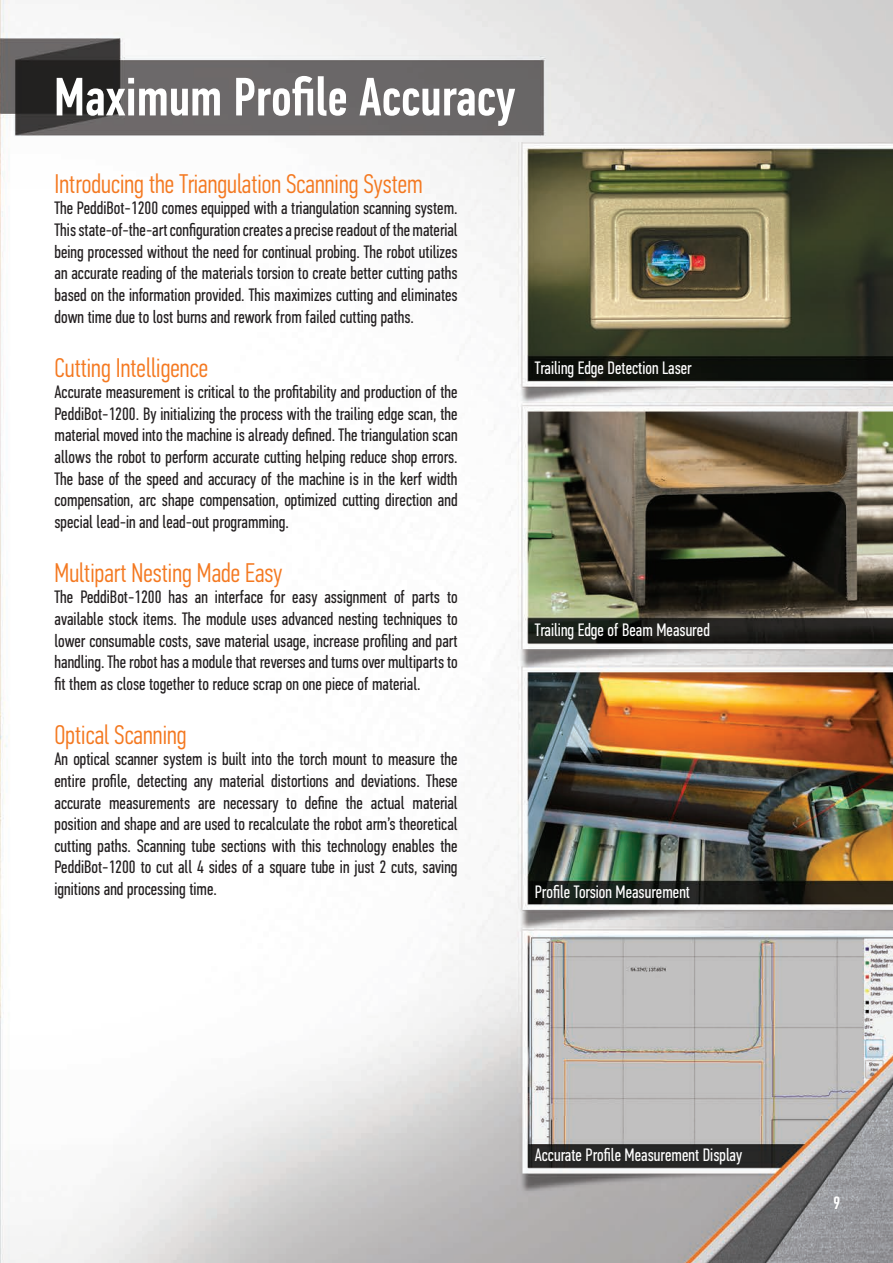
<style>
.page{position:relative;width:893px;height:1263px;background:#fff}
.page>*{position:absolute;margin:0;border:0;box-sizing:border-box;transform-origin:0 0}
.t1{font:500 54px "PF Din Text Comp Pro";color:#fff}
.t2{font:300 27px "PF Din Text Comp Pro";color:#f47921}
.t3{font:18px/21.6px "PF Din Text Comp Pro";color:#231f20;text-align:justify}
.t4{font:18px "PF Din Text Comp Pro";color:#fff}
.t5{font:500 18px "PF Din Text Comp Pro";color:#fff}
</style>
<div class="page">
<img style="left:0;top:0;width:893px;height:1263px">
<p class="t1" style="left:54px;top:66px;width:463px">Maximum Profile Accuracy</p>
<p class="t2" style="left:55px;top:168px;width:370px">Introducing the Triangulation Scanning System</p>
<p class="t3" style="left:55px;top:198px;width:405px">The PeddiBot-1200 comes equipped with a triangulation scanning system.<br>This state-of-the-art configuration creates a precise readout of the material being processed without the need for continual probing. The robot utilizes an accurate reading of the materials torsion to create better cutting paths based on the information provided. This maximizes cutting and eliminates down time due to lost burns and rework from failed cutting paths.</p>
<p class="t2" style="left:55px;top:352px;width:155px">Cutting Intelligence</p>
<p class="t3" style="left:55px;top:381px;width:405px">Accurate measurement is critical to the profitability and production of the PeddiBot-1200. By initializing the process with the trailing edge scan, the material moved into the machine is already defined. The triangulation scan allows the robot to perform accurate cutting helping reduce shop errors.<br>The base of the speed and accuracy of the machine is in the kerf width compensation, arc shape compensation, optimized cutting direction and special lead-in and lead-out programming.</p>
<p class="t2" style="left:55px;top:557px;width:229px">Multipart Nesting Made Easy</p>
<p class="t3" style="left:55px;top:587px;width:405px">The PeddiBot-1200 has an interface for easy assignment of parts to available stock items. The module uses advanced nesting techniques to lower consumable costs, save material usage, increase profiling and part handling. The robot has a module that reverses and turns over multiparts to fit them as close together to reduce scrap on one piece of material.</p>
<p class="t2" style="left:55px;top:719px;width:134px">Optical Scanning</p>
<p class="t3" style="left:55px;top:749px;width:405px">An optical scanner system is built into the torch mount to measure the entire profile, detecting any material distortions and deviations. These accurate measurements are necessary to define the actual material position and shape and are used to recalculate the robot arm’s theoretical cutting paths. Scanning tube sections with this technology enables the PeddiBot-1200 to cut all 4 sides of a square tube in just 2 cuts, saving ignitions and processing time.</p>
<p class="t4" style="left:535px;top:358px;width:159px">Trailing Edge Detection Laser</p>
<p class="t4" style="left:535px;top:620px;width:177px">Trailing Edge of Beam Measured</p>
<p class="t4" style="left:535px;top:881px;width:157px">Profile Torsion Measurement</p>
<p class="t4" style="left:535px;top:1145px;width:209px">Accurate Profile Measurement Display</p>
<p class="t5" style="left:833px;top:1192px;width:9px">9</p>
</div>
